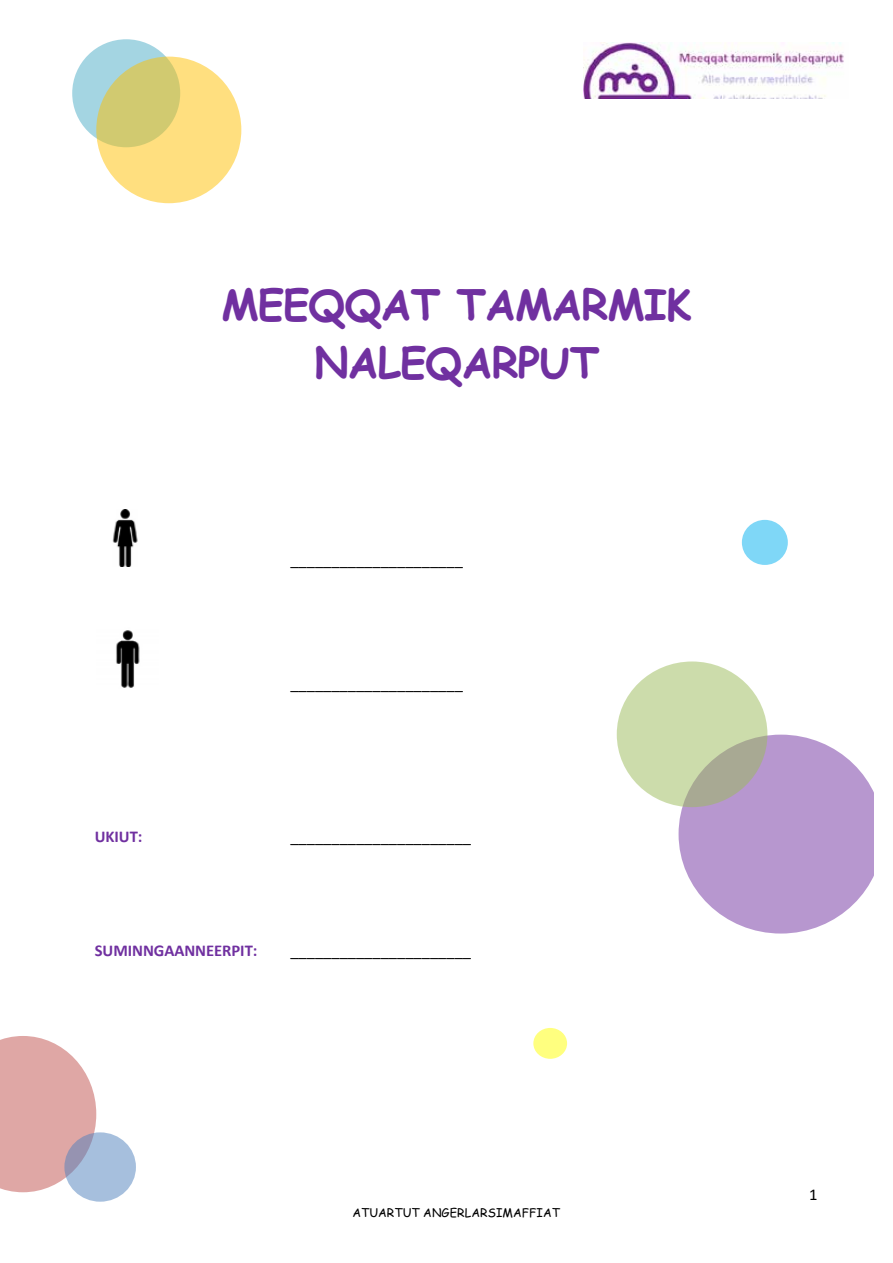
<style>
.page{position:relative;width:893px;height:1263px;background:#fff}
.page>*{position:absolute;margin:0;border:0;box-sizing:border-box;transform-origin:0 0}
.t1{font:700 42.15px/58.3px "Comic Sans MS";letter-spacing:-.02em;color:#7030a0;text-align:center}
.t2{font:300 condensed 18px "Helvetica Neue";color:#000}
.t3{font:16.5px "Calibri";color:#000}
.t4{font:700 16.5px "Calibri";color:#7030a0}
.t5{font:11.85px "Comic Sans MS";letter-spacing:.005em;color:#000}
</style>
<div class="page">
<img style="left:584px;top:43px;width:260px;height:56px">
<img style="left:112px;top:510px;width:26px;height:56px">
<img style="left:116px;top:630px;width:24px;height:58px">
<div style="left:72px;top:39px;width:108px;height:108px;background:#a4d5e2;border-radius:50%"></div>
<div style="left:96px;top:57px;width:145px;height:146px;background:#ffc000;border-radius:50%;opacity:.5"></div>
<svg style="left:679px;top:735px;width:194px;height:198px;background:#c1a6d6"></svg>
<div style="left:617px;top:661px;width:150px;height:146px;background:#9bbb59;border-radius:50%;opacity:.5"></div>
<svg style="left:0;top:1036px;width:96px;height:156px;background:#e2b0ae"></svg>
<div style="left:64px;top:1132px;width:72px;height:70px;background:#4f81bd;border-radius:50%;opacity:.5"></div>
<div style="left:742px;top:520px;width:46px;height:45px;background:#7fd7f7;border-radius:50%"></div>
<div style="left:533px;top:1028px;width:34px;height:31px;background:#ffff7f;border-radius:50%"></div>
<h1 class="t1" style="left:221px;top:274px;width:472px">MEEQQAT TAMARMIK<br>NALEQARPUT</h1>
<p class="t3" style="left:290px;top:548px;width:174px">_____________________</p>
<p class="t3" style="left:290px;top:672px;width:174px">_____________________</p>
<p class="t4" style="left:95px;top:824px;width:49px">UKIUT:</p>
<p class="t3" style="left:290px;top:825px;width:182px">______________________</p>
<p class="t4" style="left:95px;top:939px;width:164px">SUMINNGAANNEERPIT:</p>
<p class="t3" style="left:290px;top:939px;width:182px">______________________</p>
<p class="t5" style="left:352px;top:1204px;width:209px">ATUARTUT ANGERLARSIMAFFIAT</p>
<p class="t2" style="left:438px;top:1205px;width:19px">65</p>
<p class="t3" style="left:809px;top:1183px;width:10px">1</p>
</div>
